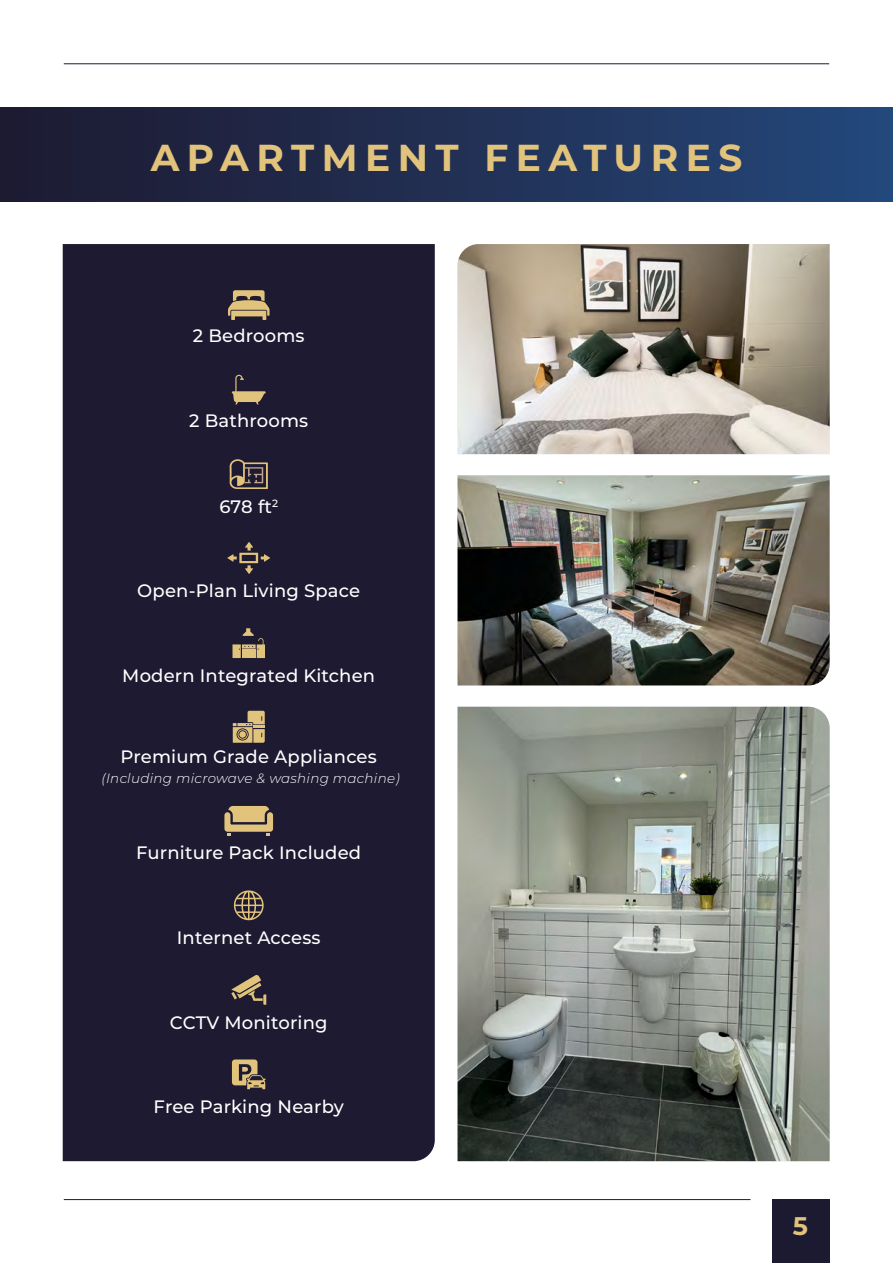
<style>
.page{position:relative;width:893px;height:1263px;background:#fff}
.page>*{position:absolute;margin:0;border:0;box-sizing:border-box;transform-origin:0 0}
.t1{font:700 37.5px "Montserrat";letter-spacing:.2em;color:#e1c37c}
.t2{font:700 25.5px "Montserrat";color:#e1c37c}
.t3{font:500 18px "Montserrat";letter-spacing:.01em;color:#fff}
.t4{font:italic 300 13.5px "Montserrat";letter-spacing:.02em;color:#fff}
</style>
<div class="page">
<div style="left:63px;top:244px;width:372px;height:917px;background:#1d1a31"></div>
<hr style="left:64px;top:63px;width:765px;height:1px;background:#1d1a31">
<div style="left:0;top:107px;width:893px;height:95px;background:linear-gradient(to right,#1e192f,#24477a)"></div>
<hr style="left:64px;top:1199px;width:686px;height:1px;background:#1d1a31">
<div style="left:772px;top:1199px;width:58px;height:64px;background:#1c1a31"></div>
<img style="left:458px;top:707px;width:372px;height:454px">
<img style="left:458px;top:475px;width:372px;height:210px">
<img style="left:458px;top:244px;width:372px;height:210px">
<svg style="left:228px;top:290px;width:42px;height:30px"></svg>
<svg style="left:232px;top:375px;width:34px;height:29px"></svg>
<svg style="left:229px;top:459px;width:39px;height:30px"></svg>
<svg style="left:232px;top:628px;width:33px;height:30px"></svg>
<div style="left:242px;top:650px;width:14px;height:8px;background:#e1c37c"></div>
<svg style="left:233px;top:711px;width:32px;height:32px"></svg>
<div style="left:239px;top:731px;width:7px;height:7px;background:#e1c37c;border-radius:50%"></div>
<div style="left:228px;top:806px;width:41px;height:9px;background:#e1c37c;border-radius:4px"></div>
<svg style="left:224px;top:812px;width:49px;height:24px"></svg>
<svg style="left:231px;top:974px;width:35px;height:31px"></svg>
<svg style="left:232px;top:1059px;width:34px;height:30px"></svg>
<svg style="left:234px;top:890px;width:30px;height:30px"></svg>
<svg style="left:227px;top:542px;width:43px;height:32px"></svg>
<h1 class="t1" style="left:151px;top:130px;width:593px">APARTMENT FEATURES</h1>
<p class="t3" style="left:193px;top:323px;width:113px">2 Bedrooms</p>
<p class="t3" style="left:189px;top:408px;width:121px">2 Bathrooms</p>
<p class="t3" style="left:219px;top:494px;width:60px">678 ft<sup>2</sup></p>
<p class="t3" style="left:137px;top:578px;width:224px">Open-Plan Living Space</p>
<p class="t3" style="left:122px;top:663px;width:254px">Modern Integrated Kitchen</p>
<p class="t3" style="left:121px;top:744px;width:258px">Premium Grade Appliances</p>
<p class="t4" style="left:101px;top:769px;width:300px">(Including microwave &amp; washing machine)</p>
<p class="t3" style="left:136px;top:840px;width:226px">Furniture Pack Included</p>
<p class="t3" style="left:177px;top:925px;width:145px">Internet Access</p>
<p class="t3" style="left:170px;top:1010px;width:159px">CCTV Monitoring</p>
<p class="t3" style="left:154px;top:1094px;width:192px">Free Parking Nearby</p>
<h2 class="t2" style="left:793px;top:1208px;width:17px">5</h2>
</div>
